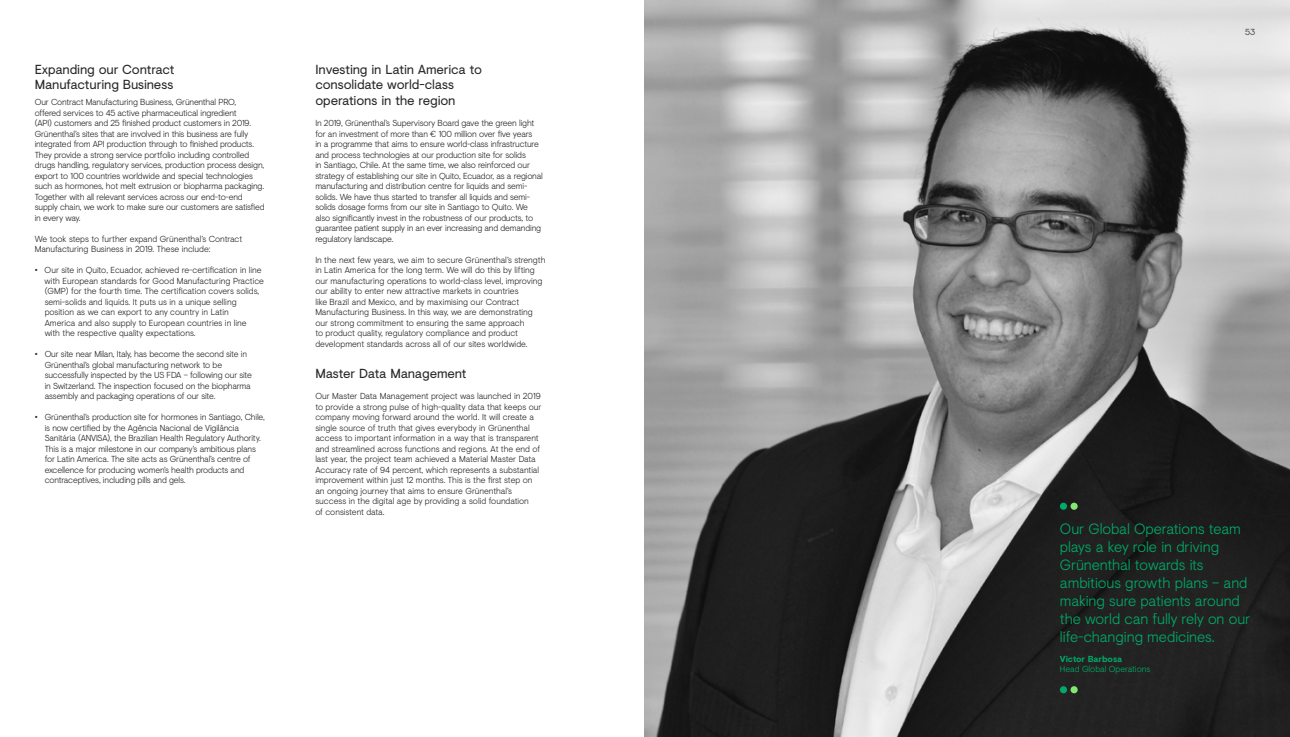
<style>
.page{position:relative;width:1290px;height:737px;background:#fff}
.page>*{position:absolute;margin:0;border:0;box-sizing:border-box;transform-origin:0 0}
.t1{font:300 14.88px/17.8px "Visuelt";letter-spacing:-.005em;color:#00ab69}
.t2{font:13.12px/15.8px "Visuelt";letter-spacing:-.01em;color:#282827}
.t3{font:300 8.75px/10.5px "Visuelt";letter-spacing:-.015em;color:#282827}
.t4{font:300 8.75px "Visuelt";color:#00ab69}
.t5{font:700 8.75px "Visuelt";letter-spacing:-.005em;color:#00ab69}
.s1{font-weight:700}
</style>
<div class="page">
<img style="left:645px;top:0;width:645px;height:737px">
<div style="left:1060px;top:502px;width:7px;height:8px;background:#00ab69;border-radius:50%"></div>
<div style="left:1070px;top:502px;width:7px;height:8px;background:#85e773;border-radius:50%"></div>
<div style="left:1070px;top:686px;width:7px;height:7px;background:#85e773;border-radius:50%"></div>
<div style="left:1060px;top:686px;width:7px;height:7px;background:#00ab69;border-radius:50%"></div>
<h2 class="t2" style="left:35px;top:61px;width:141px">Expanding our Contract<br>Manufacturing Business</h2>
<p class="t3" style="left:35px;top:96px;width:231px">Our Contract Manufacturing Business, Grünenthal PRO, offered services to 45 active pharmaceutical ingredient<br>(API) customers and 25 finished product customers in 2019.<br>Grünenthal’s sites that are involved in this business are fully integrated from API production through to finished products.<br>They provide a strong service portfolio including controlled drugs handling, regulatory services, production process design, export to 100 countries worldwide and special technologies such as hormones, hot melt extrusion or biopharma packaging.<br>Together with all relevant services across our end-to-end supply chain, we work to make sure our customers are satisfied in every way.</p>
<p class="t3" style="left:35px;top:233px;width:209px">We took steps to further expand Grünenthal’s Contract<br>Manufacturing Business in 2019. These include:</p>
<p class="t3" style="left:45px;top:264px;width:221px;text-indent:-10px"><span class="s1">•</span> Our site in Quito, Ecuador, achieved re-certification in line with European standards for Good Manufacturing Practice (GMP) for the fourth time. The certification covers solids, semi-solids and liquids. It puts us in a unique selling position as we can export to any country in Latin<br>America and also supply to European countries in line with the respective quality expectations.</p>
<p class="t3" style="left:45px;top:348px;width:209px;text-indent:-10px"><span class="s1">•</span> Our site near Milan, Italy, has become the second site in Grünenthal’s global manufacturing network to be successfully inspected by the US FDA – following our site in Switzerland. The inspection focused on the biopharma assembly and packaging operations of our site.</p>
<p class="t3" style="left:45px;top:411px;width:222px;text-indent:-10px"><span class="s1">•</span> Grünenthal’s production site for hormones in Santiago, Chile, is now certified by the Agência Nacional de Vigilância Sanitária (ANVISA), the Brazilian Health Regulatory Authority.<br>This is a major milestone in our company’s ambitious plans for Latin America. The site acts as Grünenthal’s centre of excellence for producing women’s health products and contraceptives, including pills and gels.</p>
<h2 class="t2" style="left:315px;top:61px;width:168px">Investing in Latin America to consolidate world-class operations in the region</h2>
<p class="t3" style="left:315px;top:117px;width:229px">In 2019, Grünenthal’s Supervisory Board gave the green light for an investment of more than € 100 million over five years<br>in a programme that aims to ensure world-class infrastructure and process technologies at our production site for solids<br>in Santiago, Chile. At the same time, we also reinforced our strategy of establishing our site in Quito, Ecuador, as a regional manufacturing and distribution centre for liquids and semi&shy;solids. We have thus started to transfer all liquids and semi&shy;solids dosage forms from our site in Santiago to Quito. We also significantly invest in the robustness of our products, to guarantee patient supply in an ever increasing and demanding regulatory landscape.</p>
<p class="t3" style="left:315px;top:254px;width:232px">In the next few years, we aim to secure Grünenthal’s strength in Latin America for the long term. We will do this by lifting our manufacturing operations to world-class level, improving our ability to enter new attractive markets in countries<br>like Brazil and Mexico, and by maximising our Contract Manufacturing Business. In this way, we are demonstrating our strong commitment to ensuring the same approach<br>to product quality, regulatory compliance and product development standards across all of our sites worldwide.</p>
<h2 class="t2" style="left:315px;top:365px;width:153px">Master Data Management</h2>
<p class="t3" style="left:315px;top:390px;width:228px">Our Master Data Management project was launched in 2019 to provide a strong pulse of high-quality data that keeps our company moving forward around the world. It will create a single source of truth that gives everybody in Grünenthal access to important information in a way that is transparent and streamlined across functions and regions. At the end of last year, the project team achieved a Material Master Data Accuracy rate of 94 percent, which represents a substantial improvement within just 12 months. This is the first step on an ongoing journey that aims to ensure Grünenthal’s success in the digital age by providing a solid foundation<br>of consistent data.</p>
<p class="t3" style="left:1245px;top:26px;width:12px">53</p>
<h1 class="t1" style="left:1060px;top:519px;width:192px">Our Global Operations team plays a key role in driving<br>Grünenthal towards its ambitious growth plans – and making sure patients around the world can fully rely on our life-changing medicines.</h1>
<p class="t5" style="left:1060px;top:652px;width:64px">Victor Barbosa</p>
<p class="t4" style="left:1060px;top:663px;width:92px">Head Global Operations</p>
</div>
